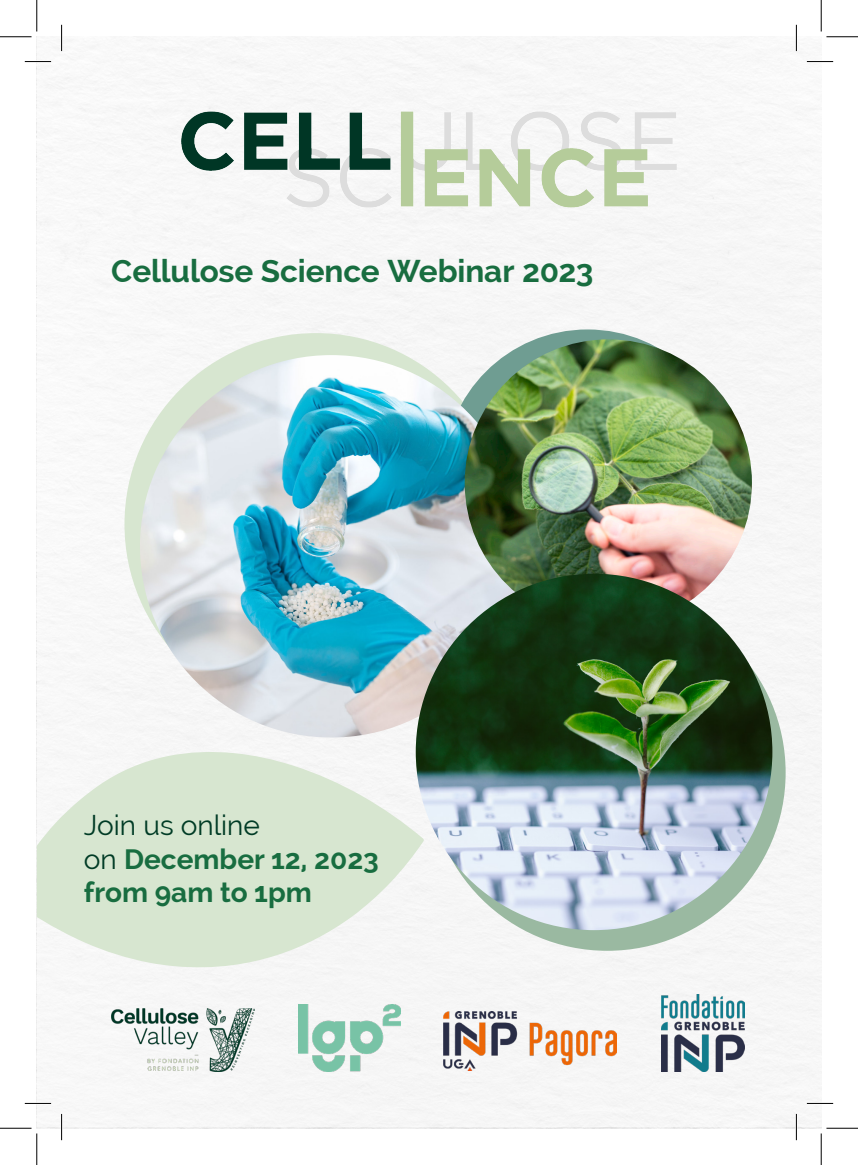
<style>
.page{position:relative;width:858px;height:1165px;background:#fff}
.page>*{position:absolute;margin:0;border:0;box-sizing:border-box;transform-origin:0 0}
.t1{font:700 31.5px "Raleway";letter-spacing:-.005em;color:#186d40}
.t2{font:700 28px/33.6px "Raleway";color:#186d40}
.t3{font:28px "Raleway";color:#003b25}
.s1{font-weight:400;color:#003b25}
</style>
<div class="page">
<div style="left:37px;top:37px;width:784px;height:1090px;background:#f7f7f7"></div>
<div style="left:429px;top:594px;width:356px;height:357px;background:#9ab9a1;border-radius:50%"></div>
<div style="left:124px;top:333px;width:383px;height:382px;background:#d7e6d0;border-radius:50%"></div>
<div style="left:444px;top:329px;width:287px;height:287px;background:#6f9d92;border-radius:50%"></div>
<svg style="left:37px;top:752px;width:387px;height:216px;fill:#d7e6d0"></svg>
<img style="left:181px;top:111px;width:495px;height:97px">
<img style="left:111px;top:1008px;width:143px;height:63px">
<img style="left:661px;top:994px;width:83px;height:77px">
<img style="left:444px;top:1012px;width:172px;height:59px">
<img style="left:298px;top:1004px;width:102px;height:67px">
<img style="left:140px;top:355px;width:382px;height:382px;border-radius:191px">
<img style="left:464px;top:339px;width:287px;height:287px;border-radius:144px">
<img style="left:415px;top:574px;width:357px;height:356px;border-radius:178px">
<hr style="left:25px;top:60px;width:26px;height:3px;background:#fff">
<hr style="left:806px;top:60px;width:26px;height:3px;background:#fff">
<hr style="left:25px;top:1102px;width:26px;height:2px;background:#fff">
<hr style="left:806px;top:1102px;width:26px;height:2px;background:#fff">
<hr style="left:60px;top:25px;width:3px;height:26px;background:#fff">
<hr style="left:60px;top:1114px;width:3px;height:26px;background:#fff">
<hr style="left:795px;top:25px;width:2px;height:26px;background:#fff">
<hr style="left:795px;top:1114px;width:2px;height:26px;background:#fff">
<svg style="left:25px;top:61px;width:26px;height:1px"></svg>
<svg style="left:806px;top:61px;width:26px;height:1px"></svg>
<svg style="left:25px;top:1103px;width:26px;height:1px"></svg>
<svg style="left:806px;top:1103px;width:26px;height:1px"></svg>
<svg style="left:61px;top:25px;width:1px;height:26px"></svg>
<svg style="left:61px;top:1114px;width:1px;height:26px"></svg>
<svg style="left:795px;top:25px;width:1px;height:26px"></svg>
<svg style="left:795px;top:1114px;width:1px;height:26px"></svg>
<hr style="left:0;top:36px;width:32px;height:1px;background:#000">
<hr style="left:826px;top:36px;width:31px;height:1px;background:#000">
<hr style="left:0;top:1128px;width:32px;height:1px;background:#000">
<hr style="left:826px;top:1128px;width:31px;height:1px;background:#000">
<hr style="left:36px;top:0;width:1px;height:32px;background:#000">
<hr style="left:36px;top:1133px;width:1px;height:32px;background:#000">
<hr style="left:820px;top:0;width:1px;height:32px;background:#000">
<hr style="left:820px;top:1133px;width:1px;height:32px;background:#000">
<p class="t1" style="left:111px;top:253px;width:483px">Cellulose Science Webinar 2023</p>
<p class="t3" style="left:84px;top:809px;width:177px">Join us online</p>
<p class="t2" style="left:84px;top:842px;width:296px"><span class="s1">on</span> December 12, 2023 from 9am to 1pm</p>
</div>
